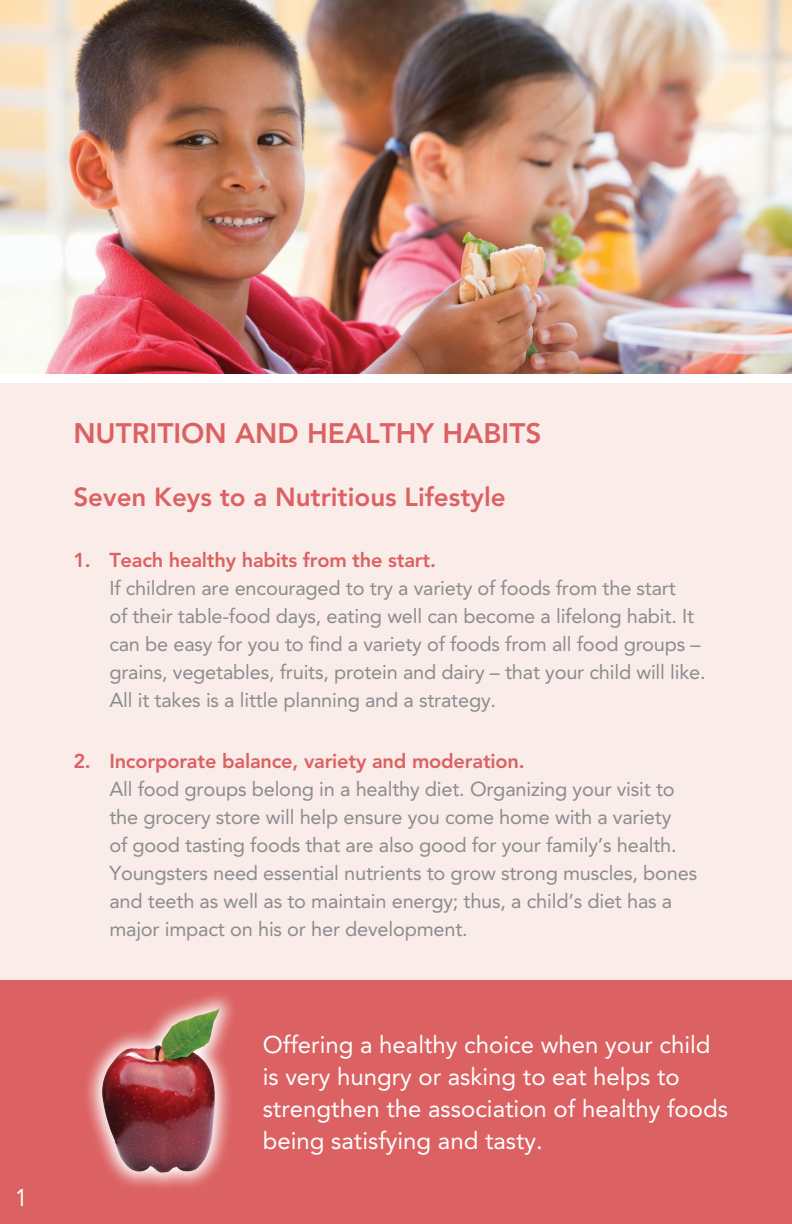
<style>
.page{position:relative;width:792px;height:1224px;background:#fff}
.page>*{position:absolute;margin:0;border:0;box-sizing:border-box;transform-origin:0 0}
.t1{font:800 28px "Avenir LT Std";color:#db6162}
.t2{font:800 26px "Avenir LT Std";color:#db6162}
.t3{font:24px/32px "Avenir LT Std";color:#fff}
.t4{font:24px "Avenir LT Std";color:#fff;scale:.9 1}
.t5{font:20px/28px "Avenir LT Std";letter-spacing:-.01em;color:#8a8c8f}
.s1{font-weight:800;color:#db6162}
</style>
<div class="page">
<div style="left:0;top:225px;width:792px;height:781px;background:#faece9"></div>
<div style="left:0;top:980px;width:792px;height:244px;background:#db6162"></div>
<svg style="left:86px;top:995px;width:147px;height:193px"></svg>
<img style="left:101px;top:1008px;width:118px;height:165px">
<img style="left:0;top:0;width:792px;height:374px">
<div style="left:0;top:374px;width:792px;height:9px;background:#fff"></div>
<p class="t4" style="left:15px;top:1184px;width:15px">1</p>
<p class="t1" style="left:73px;top:416px;width:470px">NUTRITION AND HEALTHY HABITS</p>
<p class="t2" style="left:73px;top:481px;width:434px">Seven Keys to a Nutritious Lifestyle</p>
<p class="t5" style="left:109px;top:546px;width:598px;text-indent:-36px"><span class="s1">1. Teach healthy habits from the start.<br></span>If children are encouraged to try a variety of foods from the start<br>of their table-food days, eating well can become a lifelong habit. It can be easy for you to find a variety of foods from all food groups – grains, vegetables, fruits, protein and dairy – that your child will like.<br>All it takes is a little planning and a strategy.</p>
<p class="t5" style="left:109px;top:747px;width:589px;text-indent:-36px"><span class="s1">2. Incorporate balance, variety and moderation.<br></span>All food groups belong in a healthy diet. Organizing your visit to the grocery store will help ensure you come home with a variety<br>of good tasting foods that are also good for your family’s health.<br>Youngsters need essential nutrients to grow strong muscles, bones and teeth as well as to maintain energy; thus, a child’s diet has a major impact on his or her development.</p>
<p class="t3" style="left:263px;top:1028px;width:467px">Offering a healthy choice when your child is very hungry or asking to eat helps to strengthen the association of healthy foods being satisfying and tasty.</p>
</div>
